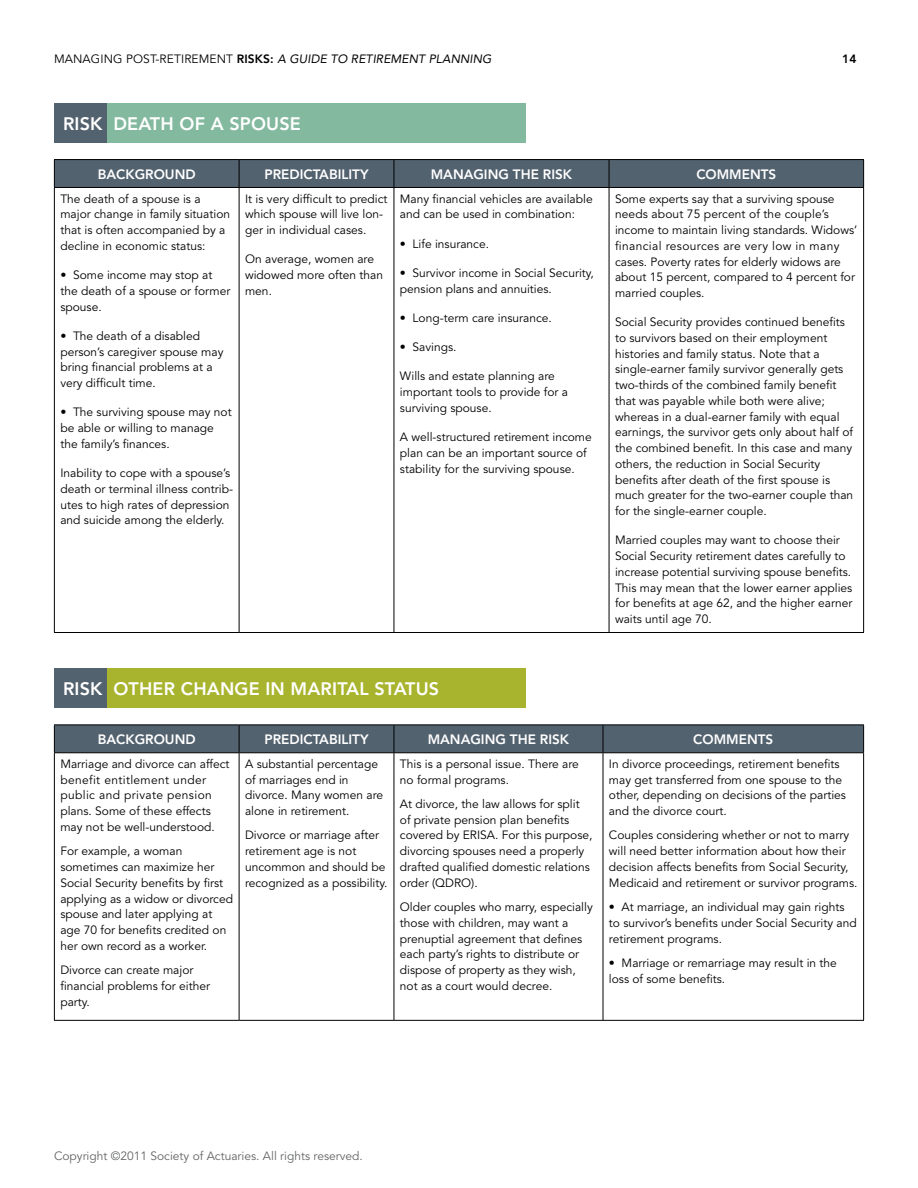
<style>
.page{position:relative;width:918px;height:1188px;background:#fff}
.page>*{position:absolute;margin:0;border:0;box-sizing:border-box;transform-origin:0 0}
.t1{font:800 18px "Avenir";letter-spacing:.01em;color:#fff}
.t2{font:800 13.5px "Avenir";color:#fff}
.t3{font:12px/15.8px "Avenir";color:#000}
.t4{font:italic 12px "Avenir";letter-spacing:.01em;color:#000}
.t5{font:12px "Avenir";color:#636466}
.t6{font:800 12px "Avenir";color:#000}
.s1{font-style:normal}
.s2{font-weight:800;font-style:normal}
</style>
<div class="page">
<div style="left:54px;top:669px;width:471px;height:39px;background:#a8b42d"></div>
<hr style="left:54px;top:724px;width:185px;height:1px;background:#000">
<hr style="left:239px;top:724px;width:155px;height:1px;background:#000">
<hr style="left:394px;top:724px;width:209px;height:1px;background:#000">
<hr style="left:603px;top:724px;width:261px;height:1px;background:#000">
<svg style="left:54px;top:725px;width:810px;height:28px;background:#4f5d69"></svg>
<hr style="left:54px;top:753px;width:1px;height:267px;background:#000">
<hr style="left:239px;top:753px;width:1px;height:267px;background:#000">
<hr style="left:394px;top:753px;width:1px;height:267px;background:#000">
<hr style="left:603px;top:753px;width:1px;height:267px;background:#000">
<hr style="left:863px;top:753px;width:1px;height:267px;background:#000">
<hr style="left:54px;top:1020px;width:185px;height:1px;background:#000">
<hr style="left:239px;top:1020px;width:155px;height:1px;background:#000">
<hr style="left:394px;top:1020px;width:209px;height:1px;background:#000">
<hr style="left:603px;top:1020px;width:261px;height:1px;background:#000">
<div style="left:54px;top:669px;width:52px;height:39px;background:#53626f"></div>
<div style="left:54px;top:104px;width:471px;height:39px;background:#83b99f"></div>
<hr style="left:54px;top:187px;width:185px;height:1px;background:#000">
<hr style="left:239px;top:187px;width:155px;height:1px;background:#000">
<hr style="left:394px;top:187px;width:215px;height:1px;background:#000">
<hr style="left:609px;top:187px;width:255px;height:1px;background:#000">
<hr style="left:54px;top:159px;width:185px;height:1px;background:#000">
<hr style="left:239px;top:159px;width:155px;height:1px;background:#000">
<hr style="left:394px;top:159px;width:215px;height:1px;background:#000">
<hr style="left:609px;top:159px;width:255px;height:1px;background:#000">
<div style="left:54px;top:160px;width:810px;height:27px;background:#53626f"></div>
<hr style="left:54px;top:188px;width:1px;height:444px;background:#000">
<hr style="left:239px;top:188px;width:1px;height:444px;background:#000">
<hr style="left:394px;top:188px;width:1px;height:444px;background:#000">
<hr style="left:609px;top:188px;width:1px;height:444px;background:#000">
<hr style="left:863px;top:188px;width:1px;height:444px;background:#000">
<hr style="left:54px;top:632px;width:185px;height:1px;background:#000">
<hr style="left:239px;top:632px;width:155px;height:1px;background:#000">
<hr style="left:394px;top:632px;width:215px;height:1px;background:#000">
<hr style="left:609px;top:632px;width:255px;height:1px;background:#000">
<div style="left:54px;top:104px;width:52px;height:39px;background:#53626f"></div>
<p class="t4" style="left:54px;top:52px;width:439px"><span class="s1">MANAGING POST-RETIREMENT</span> <span class="s2">RISKS:</span> A GUIDE TO RETIREMENT PLANNING</p>
<p class="t6" style="left:842px;top:52px;width:16px">14</p>
<h1 class="t1" style="left:63px;top:113px;width:71px">RISK DEATH</h1>
<h1 class="t1" style="left:179px;top:113px;width:74px">OF A SPOUSE</h1>
<p class="t2" style="left:98px;top:166px;width:99px">BACKGROUND</p>
<p class="t2" style="left:265px;top:166px;width:106px">PREDICTABILITY</p>
<p class="t2" style="left:431px;top:166px;width:143px">MANAGING THE RISK</p>
<p class="t2" style="left:696px;top:166px;width:81px">COMMENTS</p>
<p class="t3" style="left:60px;top:191px;width:171px">The death of a spouse is a major change in family situation that is often accompanied by a decline in economic status:</p>
<p class="t3" style="left:60px;top:267px;width:171px">• Some income may stop at the death of a spouse or former spouse.</p>
<p class="t3" style="left:60px;top:328px;width:165px">• The death of a disabled person’s caregiver spouse may bring financial problems at a very difficult time.</p>
<p class="t3" style="left:60px;top:405px;width:173px">• The surviving spouse may not be able or willing to manage the family’s finances.</p>
<p class="t3" style="left:60px;top:465px;width:174px">Inability to cope with a spouse’s death or terminal illness contrib&shy;utes to high rates of depression and suicide among the elderly.</p>
<p class="t3" style="left:400px;top:191px;width:194px">Many financial vehicles are available and can be used in combination:</p>
<p class="t3" style="left:400px;top:236px;width:91px">• Life insurance.</p>
<p class="t3" style="left:400px;top:265px;width:196px">• Survivor income in Social Security, pension plans and annuities.</p>
<p class="t3" style="left:400px;top:310px;width:154px">• Long-term care insurance.</p>
<p class="t3" style="left:400px;top:339px;width:58px">• Savings.</p>
<p class="t3" style="left:400px;top:369px;width:170px">Wills and estate planning are important tools to provide for a surviving spouse.</p>
<p class="t3" style="left:400px;top:429px;width:193px">A well-structured retirement income plan can be an important source of stability for the surviving spouse.</p>
<p class="t3" style="left:245px;top:191px;width:144px">It is very difficult to predict which spouse will live lon&shy;ger in individual cases.</p>
<p class="t3" style="left:245px;top:252px;width:139px">On average, women are widowed more often than men.</p>
<p class="t3" style="left:615px;top:191px;width:244px">Some experts say that a surviving spouse needs about 75 percent of the couple’s income to maintain living standards. Widows’ financial resources are very low in many cases. Poverty rates for elderly widows are about 15 percent, compared to 4 percent for married couples.</p>
<p class="t3" style="left:615px;top:315px;width:240px">Social Security provides continued benefits to survivors based on their employment histories and family status. Note that a single-earner family survivor generally gets two-thirds of the combined family benefit that was payable while both were alive; whereas in a dual-earner family with equal earnings, the survivor gets only about half of the combined benefit. In this case and many others, the reduction in Social Security benefits after death of the first spouse is much greater for the two-earner couple than for the single-earner couple.</p>
<p class="t3" style="left:615px;top:533px;width:239px">Married couples may want to choose their Social Security retirement dates carefully to increase potential surviving spouse benefits.<br>This may mean that the lower earner applies for benefits at age 62, and the higher earner waits until age 70.</p>
<h1 class="t1" style="left:63px;top:678px;width:79px">RISK OTHER</h1>
<h1 class="t1" style="left:181px;top:678px;width:27px">CHANGE</h1>
<h1 class="t1" style="left:265px;top:678px;width:50px">IN MARITAL</h1>
<h1 class="t1" style="left:374px;top:678px;width:14px">STATUS</h1>
<p class="t2" style="left:98px;top:731px;width:99px">BACKGROUND</p>
<p class="t2" style="left:265px;top:731px;width:106px">PREDICTABILITY</p>
<p class="t2" style="left:428px;top:731px;width:143px">MANAGING THE RISK</p>
<p class="t2" style="left:693px;top:731px;width:81px">COMMENTS</p>
<p class="t3" style="left:60px;top:756px;width:171px">Marriage and divorce can affect benefit entitlement under public and private pension plans. Some of these effects may not be well-understood.</p>
<p class="t3" style="left:60px;top:844px;width:174px">For example, a woman sometimes can maximize her<br>Social Security benefits by first applying as a widow or divorced spouse and later applying at age 70 for benefits credited on her own record as a worker.</p>
<p class="t3" style="left:60px;top:962px;width:151px">Divorce can create major financial problems for either party.</p>
<p class="t3" style="left:609px;top:756px;width:239px">In divorce proceedings, retirement benefits may get transferred from one spouse to the other, depending on decisions of the parties and the divorce court.</p>
<p class="t3" style="left:609px;top:828px;width:250px">Couples considering whether or not to marry will need better information about how their decision affects benefits from Social Security, Medicaid and retirement or survivor programs.</p>
<p class="t3" style="left:609px;top:899px;width:249px">• At marriage, an individual may gain rights to survivor’s benefits under Social Security and retirement programs.</p>
<p class="t3" style="left:609px;top:955px;width:229px">• Marriage or remarriage may result in the loss of some benefits.</p>
<p class="t3" style="left:400px;top:756px;width:180px">This is a personal issue. There are no formal programs.</p>
<p class="t3" style="left:400px;top:796px;width:194px">At divorce, the law allows for split of private pension plan benefits covered by ERISA. For this purpose, divorcing spouses need a properly drafted qualified domestic relations order (QDRO).</p>
<p class="t3" style="left:400px;top:899px;width:194px">Older couples who marry, especially those with children, may want a prenuptial agreement that defines each party’s rights to distribute or dispose of property as they wish, not as a court would decree.</p>
<p class="t3" style="left:245px;top:756px;width:140px">A substantial percentage of marriages end in divorce. Many women are alone in retirement.</p>
<p class="t3" style="left:245px;top:828px;width:144px">Divorce or marriage after retirement age is not uncommon and should be recognized as a possibility.</p>
<p class="t5" style="left:54px;top:1149px;width:310px">Copyright ©2011 Society of Actuaries. All rights reserved.</p>
</div>
